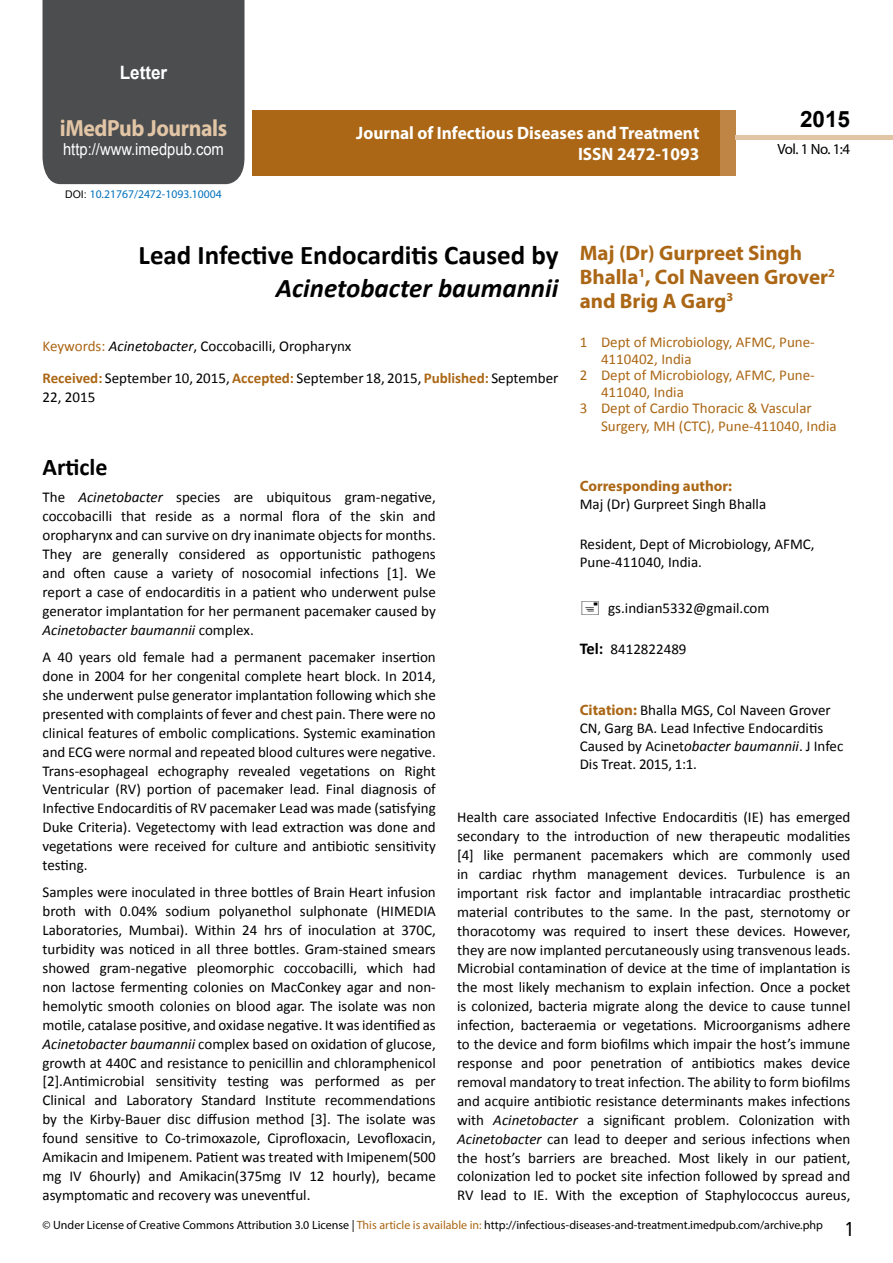
<style>
.page{position:relative;width:893px;height:1263px;background:#fff}
.page>*{position:absolute;margin:0;border:0;box-sizing:border-box;transform-origin:0 0}
.t1{font:700 27px "Calibri";color:#000}
.t2{font:italic 700 27px "Calibri";color:#000}
.t3{font:25.5px "Tunga";color:#000}
.t4{font:700 24px "Calibri";color:#000}
.t5{font:700 23.4px "Myriad Pro";letter-spacing:-.02em;color:#e2c5a5;scale:.93 1}
.t6{font:700 22.5px "Arial";color:#000}
.t7{font:700 21px/24px "Myriad Pro";color:#ab6715}
.t8{font:700 18.45px "Arial";color:#fff;scale:.93 1}
.t9{font:700 18px/21.6px "Myriad Pro";color:#fff;text-align:right;scale:.96 1}
.t10{font:16.5px "Arial";color:#fff;scale:.89 1}
.t11{font:15px/18.9px "Calibri";color:#000;text-align:justify}
.t12{font:15px "Calibri";color:#ab6715}
.t13{font:700 15px "Myriad Pro";color:#ab6715}
.t14{font:14.85px "Myriad Pro";color:#000}
.t15{font:12px "Myriad Pro";color:#000}
.t16{font:11.7px "Myriad Pro";color:#0072bc}
.s1{font-family:"Arial";font-size:10.5px;color:#000}
.s2{color:#ab6715}
.s3{font-style:italic}
.s4{font-weight:700;color:#ab6715}
.s5{font-weight:700;font-size:16.5px}
.s6{font-family:"Myriad Pro";font-weight:700;color:#ab6715}
</style>
<div class="page">
<div style="left:252px;top:110px;width:469px;height:66px;background:#ab6715"></div>
<div style="left:720px;top:110px;width:16px;height:66px;background:#be8545"></div>
<div style="left:43px;top:0;width:201px;height:184px;background:#4c4d4f"></div>
<div style="left:736px;top:135px;width:157px;height:5px;background:#e2c5a5"></div>
<p class="t8" style="left:120px;top:60px;width:53px">Letter</p>
<h3 class="t5" style="left:60px;top:113px;width:181px">iMedPub Journals</h3>
<p class="t10" style="left:63px;top:138px;width:182px">http://www.imedpub.com</p>
<p class="t16" style="left:65px;top:187px;width:158px"><span class="s1">DOI:</span> 10.21767/2472-1093.10004</p>
<p class="t9" style="left:356px;top:121px;width:359px">Journal of Infectious Diseases and Treatment<br>ISSN 2472-1093</p>
<h3 class="t6" style="left:800px;top:104px;width:52px">2015</h3>
<p class="t14" style="left:778px;top:140px;width:74px">Vol. 1 No. 1:4</p>
<h1 class="t1" style="left:139px;top:238px;width:421px">Lead Infective Endocarditis Caused by</h1>
<h1 class="t2" style="left:276px;top:271px;width:284px">Acinetobacter baumannii</h1>
<p class="t11" style="left:43px;top:336px;width:310px"><span class="s2">Keywords:</span> <span class="s3">Acinetobacter</span>, Coccobacilli, Oropharynx</p>
<p class="t11" style="left:43px;top:369px;width:517px"><span class="s4">Received:</span> September 10, 2015, <span class="s4">Accepted:</span> September 18, 2015, <span class="s4">Published:</span> September<br>22, 2015</p>
<h3 class="t7" style="left:580px;top:240px;width:257px">Maj (Dr) Gurpreet Singh<br>Bhalla<sup>1</sup>, Col Naveen Grover<sup>2 </sup>and Brig A Garg<sup>3</sup></h3>
<p class="t12" style="left:580px;top:333px;width:237px">1 Dept of Microbiology, AFMC, Pune-</p>
<p class="t12" style="left:601px;top:349px;width:92px">4110402, India</p>
<p class="t12" style="left:580px;top:366px;width:237px">2 Dept of Microbiology, AFMC, Pune-</p>
<p class="t12" style="left:601px;top:382px;width:84px">411040, India</p>
<p class="t12" style="left:580px;top:399px;width:234px">3 Dept of Cardio Thoracic &amp; Vascular</p>
<p class="t12" style="left:601px;top:417px;width:237px">Surgery, MH (CTC), Pune-411040, India</p>
<h3 class="t4" style="left:43px;top:452px;width:67px">Article</h3>
<p class="t11" style="left:43px;top:488px;width:395px">The <span class="s3">Acinetobacter</span> species are ubiquitous gram-negative, coccobacilli that reside as a normal flora of the skin and oropharynx and can survive on dry inanimate objects for months.<br>They are generally considered as opportunistic pathogens and often cause a variety of nosocomial infections [1]. We report a case of endocarditis in a patient who underwent pulse generator implantation for her permanent pacemaker caused by <span class="s3">Acinetobacter baumannii</span> complex.</p>
<p class="t11" style="left:43px;top:648px;width:395px">A 40 years old female had a permanent pacemaker insertion done in 2004 for her congenital complete heart block. In 2014, she underwent pulse generator implantation following which she presented with complaints of fever and chest pain. There were no clinical features of embolic complications. Systemic examination and ECG were normal and repeated blood cultures were negative.<br>Trans-esophageal echography revealed vegetations on Right Ventricular (RV) portion of pacemaker lead. Final diagnosis of Infective Endocarditis of RV pacemaker Lead was made (satisfying Duke Criteria). Vegetectomy with lead extraction was done and vegetations were received for culture and antibiotic sensitivity testing.</p>
<p class="t11" style="left:43px;top:883px;width:395px">Samples were inoculated in three bottles of Brain Heart infusion broth with 0.04% sodium polyanethol sulphonate (HIMEDIA Laboratories, Mumbai). Within 24 hrs of inoculation at 370C, turbidity was noticed in all three bottles. Gram-stained smears showed gram-negative pleomorphic coccobacilli, which had non lactose fermenting colonies on MacConkey agar and non&shy;hemolytic smooth colonies on blood agar. The isolate was non motile, catalase positive, and oxidase negative. It was identified as <span class="s3">Acinetobacter baumannii</span> complex based on oxidation of glucose, growth at 440C and resistance to penicillin and chloramphenicol [2].Antimicrobial sensitivity testing was performed as per Clinical and Laboratory Standard Institute recommendations by the Kirby-Bauer disc diffusion method [3]. The isolate was found sensitive to Co-trimoxazole, Ciprofloxacin, Levofloxacin, Amikacin and Imipenem. Patient was treated with Imipenem(500 mg IV 6hourly) and Amikacin(375mg IV 12 hourly), became asymptomatic and recovery was uneventful.</p>
<p class="t13" style="left:580px;top:477px;width:154px">Corresponding author:</p>
<p class="t11" style="left:580px;top:495px;width:188px">Maj (Dr) Gurpreet Singh Bhalla</p>
<p class="t11" style="left:580px;top:535px;width:236px;line-height:18px">Resident, Dept of Microbiology, AFMC,<br>Pune-411040, India.</p>
<p class="t11" style="left:608px;top:599px;width:163px">gs.indian5332@gmail.com</p>
<p class="t11" style="left:580px;top:640px;width:108px"><span class="s5">Tel:</span> 8412822489</p>
<p class="t11" style="left:580px;top:701px;width:265px;line-height:18px;text-align:left"><span class="s6">Citation:</span> Bhalla MGS, Col Naveen Grover CN, Garg BA. Lead Infective Endocarditis Caused by Acinet<span class="s3">obacter baumannii</span>. J Infec Dis Treat. 2015, 1:1.</p>
<p class="t11" style="left:457px;top:808px;width:395px">Health care associated Infective Endocarditis (IE) has emerged secondary to the introduction of new therapeutic modalities [4] like permanent pacemakers which are commonly used in cardiac rhythm management devices. Turbulence is an important risk factor and implantable intracardiac prosthetic material contributes to the same. In the past, sternotomy or thoracotomy was required to insert these devices. However, they are now implanted percutaneously using transvenous leads.<br>Microbial contamination of device at the time of implantation is the most likely mechanism to explain infection. Once a pocket is colonized, bacteria migrate along the device to cause tunnel infection, bacteraemia or vegetations. Microorganisms adhere to the device and form biofilms which impair the host’s immune response and poor penetration of antibiotics makes device removal mandatory to treat infection. The ability to form biofilms and acquire antibiotic resistance determinants makes infections with <span class="s3">Acinetobacter</span> a significant problem. Colonization with <span class="s3">Acinetobacter</span> can lead to deeper and serious infections when the host’s barriers are breached. Most likely in our patient, colonization led to pocket site infection followed by spread and RV lead to IE. With the exception of Staphylococcus aureus,</p>
<p class="t15" style="left:43px;top:1218px;width:782px">© Under License of Creative Commons Attribution 3.0 License | <span class="s2">This article is available in:</span> http://infectious-diseases-and-treatment.imedpub.com/archive.php</p>
<h2 class="t3" style="left:846px;top:1212px;width:9px">1</h2>
</div>
